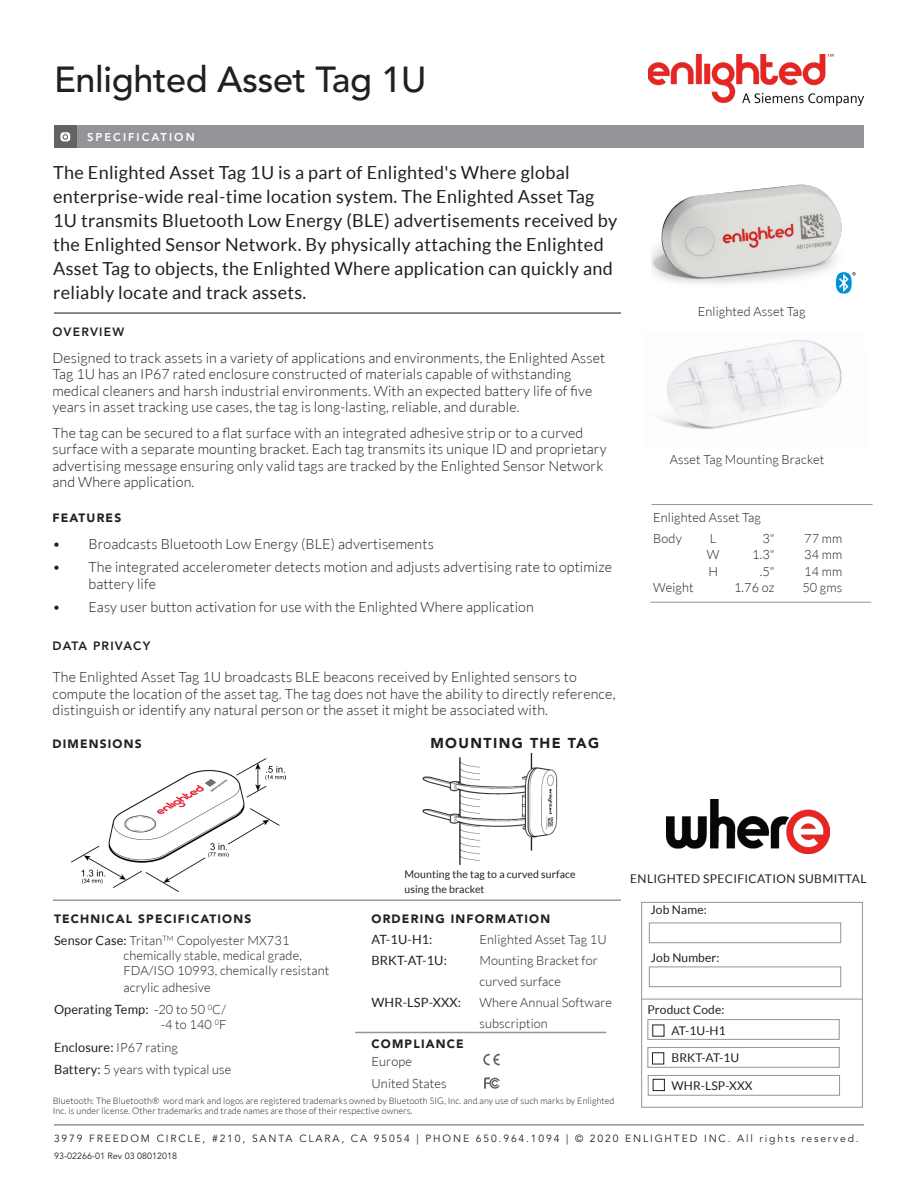
<style>
.page{position:relative;width:918px;height:1188px;background:#fff}
.page>*{position:absolute;margin:0;border:0;box-sizing:border-box;transform-origin:0 0}
.t1{font:500 36px "Avenir LT Std";letter-spacing:-.01em;color:#231f20}
.Headline_Paragraph{font:18px/24px "Lato";letter-spacing:.015em;color:#231f20}
.Body_Copy_Paragraph{font:300 14.25px/16.5px "Lato";letter-spacing:.01em;color:#231f20}
.t2{font:900 14.25px "Avenir LT Std";letter-spacing:.1em;color:#231f20}
.t3{font:300 12.75px/21px "Lato";letter-spacing:.01em;color:#231f20}
.t4{font:12.75px "Lato";letter-spacing:.01em;color:#231f20}
.Body_Copy_Paragraph-2{font:900 12px "Avenir LT Std";letter-spacing:.1em;color:#231f20}
.Spec_Submittal_Parag{font:12px "Lato";letter-spacing:.01em;color:#231f20}
.Spec_Submittal_Parag-2{font:12px "Lato";letter-spacing:.03em;color:#231f20}
.Body_Copy_Paragraph-3{font:800 12px "Avenir LT Std";letter-spacing:.1em;color:#231f20}
.t5{font:800 11.25px "Avenir LT Std";letter-spacing:.18em;color:#fff}
.t6{font:10.5px/15px "Lato";letter-spacing:.01em;color:#231f20}
.t7{font:10.35px "Avenir LT Std";letter-spacing:.18em;color:#231f20}
.t8{font:300 9px/10.5px "Lato";letter-spacing:.01em;color:#231f20}
.t9{font:9px "Avenir LT Std";color:#231f20}
.s1{font-weight:400}
.s2{font-weight:300}
</style>
<div class="page">
<hr style="left:54px;top:1124px;width:810px;height:2px;background:#939598">
<div style="left:54px;top:125px;width:810px;height:23px;background:#939598"></div>
<div style="left:54px;top:125px;width:23px;height:23px;background:#636366"></div>
<svg style="left:60px;top:132px;width:10px;height:9px"></svg>
<hr style="left:54px;top:312px;width:567px;height:2px;background:#636366">
<img style="left:652px;top:184px;width:190px;height:100px">
<div style="left:641px;top:902px;width:222px;height:206px;border:1px solid #939598"></div>
<div style="left:649px;top:923px;width:192px;height:20px;border:1px solid #939598"></div>
<div style="left:649px;top:967px;width:192px;height:20px;border:1px solid #939598"></div>
<div style="left:647px;top:1019px;width:193px;height:21px;border:1px solid #939598"></div>
<div style="left:647px;top:1047px;width:193px;height:21px;border:1px solid #939598"></div>
<hr style="left:641px;top:999px;width:222px;height:1px;background:#939598">
<div style="left:652px;top:1053px;width:12px;height:11px;border:1px solid #231f20"></div>
<div style="left:648px;top:1075px;width:192px;height:21px;border:1px solid #939598"></div>
<div style="left:653px;top:1079px;width:12px;height:12px;border:1px solid #231f20"></div>
<hr style="left:650px;top:602px;width:221px;height:1px;background:#939598">
<hr style="left:652px;top:504px;width:221px;height:1px;background:#939598">
<img style="left:72px;top:758px;width:213px;height:134px">
<hr style="left:53px;top:899px;width:568px;height:2px;background:#939598">
<img style="left:666px;top:800px;width:164px;height:54px">
<img style="left:422px;top:754px;width:136px;height:111px">
<img style="left:662px;top:339px;width:180px;height:90px">
<svg style="left:836px;top:272px;width:20px;height:22px"></svg>
<hr style="left:355px;top:1032px;width:251px;height:1px;background:#939598">
<svg style="left:483px;top:1054px;width:17px;height:11px"></svg>
<svg style="left:484px;top:1077px;width:16px;height:12px"></svg>
<img style="left:648px;top:54px;width:216px;height:52px">
<p class="t1" style="left:54px;top:59px;width:374px">Enlighted Asset Tag 1U</p>
<p class="t5" style="left:87px;top:131px;width:109px">SPECIFICATION</p>
<p class="Headline_Paragraph" style="left:53px;top:160px;width:566px">The Enlighted Asset Tag 1U is a part of Enlighted's Where global enterprise-wide real-time location system. The Enlighted Asset Tag 1U transmits Bluetooth Low Energy (BLE) advertisements received by the Enlighted Sensor Network. By physically attaching the Enlighted Asset Tag to objects, the Enlighted Where application can quickly and reliably locate and track assets.</p>
<p class="Body_Copy_Paragraph-3" style="left:52px;top:324px;width:73px">OVERVIEW</p>
<p class="Body_Copy_Paragraph" style="left:52px;top:349px;width:554px">Designed to track assets in a variety of applications and environments, the Enlighted Asset Tag 1U has an IP67 rated enclosure constructed of materials capable of withstanding medical cleaners and harsh industrial environments. With an expected battery life of five years in asset tracking use cases, the tag is long-lasting, reliable, and durable.</p>
<p class="Body_Copy_Paragraph" style="left:52px;top:424px;width:556px">The tag can be secured to a flat surface with an integrated adhesive strip or to a curved surface with a separate mounting bracket. Each tag transmits its unique ID and proprietary advertising message ensuring only valid tags are tracked by the Enlighted Sensor Network and Where application.</p>
<p class="Body_Copy_Paragraph-2" style="left:52px;top:510px;width:70px">FEATURES</p>
<p class="Body_Copy_Paragraph" style="left:52px;top:535px;width:383px">• Broadcasts Bluetooth Low Energy (BLE) advertisements</p>
<p class="Body_Copy_Paragraph" style="left:88px;top:559px;width:525px;text-indent:-36px">• The integrated accelerometer detects motion and adjusts advertising rate to optimize battery life</p>
<p class="Body_Copy_Paragraph" style="left:52px;top:598px;width:483px">• Easy user button activation for use with the Enlighted Where application</p>
<p class="Body_Copy_Paragraph-3" style="left:52px;top:639px;width:99px">DATA PRIVACY</p>
<p class="Body_Copy_Paragraph" style="left:52px;top:669px;width:565px">The Enlighted Asset Tag 1U broadcasts BLE beacons received by Enlighted sensors to compute the location of the asset tag. The tag does not have the ability to directly reference, distinguish or identify any natural person or the asset it might be associated with.</p>
<p class="Body_Copy_Paragraph-2" style="left:52px;top:737px;width:91px">DIMENSIONS</p>
<p class="t2" style="left:430px;top:735px;width:170px">MOUNTING THE TAG</p>
<p class="t3" style="left:698px;top:301px;width:109px">Enlighted Asset Tag</p>
<p class="t3" style="left:670px;top:449px;width:156px">Asset Tag Mounting Bracket</p>
<p class="t3" style="left:653px;top:507px;width:109px">Enlighted Asset Tag</p>
<p class="t3" style="left:653px;top:528px;width:30px">Body</p>
<p class="t3" style="left:710px;top:528px;width:8px">L</p>
<p class="t3" style="left:762px;top:528px;width:14px">3"</p>
<p class="t3" style="left:804px;top:528px;width:40px">77 mm</p>
<p class="t3" style="left:707px;top:544px;width:14px">W</p>
<p class="t3" style="left:752px;top:544px;width:24px">1.3"</p>
<p class="t3" style="left:804px;top:544px;width:40px">34 mm</p>
<p class="t3" style="left:708px;top:561px;width:11px">H</p>
<p class="t3" style="left:760px;top:561px;width:16px">.5"</p>
<p class="t3" style="left:804px;top:561px;width:40px">14 mm</p>
<p class="t3" style="left:653px;top:577px;width:42px">Weight</p>
<p class="t3" style="left:734px;top:577px;width:42px">1.76 oz</p>
<p class="t3" style="left:802px;top:577px;width:41px">50 gms</p>
<p class="Body_Copy_Paragraph-2" style="left:54px;top:911px;width:199px">TECHNICAL SPECIFICATIONS</p>
<p class="t3" style="left:54px;top:930px;width:237px"><span class="s1">Sensor Case:</span> Tritan<sup>TM</sup> Copolyester MX731</p>
<p class="t3" style="left:124px;top:945px;width:180px">chemically stable, medical grade,</p>
<p class="t3" style="left:124px;top:963px;width:207px;line-height:16.5px">FDA/ISO 10993, chemically resistant acrylic adhesive</p>
<p class="t3" style="left:54px;top:1002px;width:174px;line-height:15px;text-align:right"><span class="s1">Operating Temp:</span> -20 to 50 <sup>0</sup>C/ -4 to 140 <sup>0</sup>F</p>
<p class="t4" style="left:54px;top:1040px;width:126px">Enclosure: <span class="s2">IP67 rating</span></p>
<p class="t3" style="left:54px;top:1059px;width:179px"><span class="s1">Battery:</span> 5 years with typical use</p>
<p class="t6" style="left:405px;top:866px;width:173px">Mounting the tag to a curved surface using the bracket</p>
<p class="Body_Copy_Paragraph-2" style="left:372px;top:911px;width:180px">ORDERING INFORMATION</p>
<p class="t4" style="left:372px;top:932px;width:63px">AT-1U-H1:</p>
<p class="t3" style="left:480px;top:929px;width:129px">Enlighted Asset Tag 1U</p>
<p class="t4" style="left:372px;top:953px;width:77px">BRKT-AT-1U:</p>
<p class="t3" style="left:479px;top:950px;width:120px">Mounting Bracket for curved surface</p>
<p class="t4" style="left:372px;top:995px;width:91px">WHR-LSP-XXX:</p>
<p class="t3" style="left:480px;top:992px;width:134px">Where Annual Software subscription</p>
<p class="Body_Copy_Paragraph-2" style="left:372px;top:1037px;width:94px">COMPLIANCE</p>
<p class="t3" style="left:372px;top:1051px;width:42px">Europe</p>
<p class="t3" style="left:372px;top:1073px;width:77px">United States</p>
<p class="t8" style="left:53px;top:1095px;width:563px">Bluetooth: The Bluetooth® word mark and logos are registered trademarks owned by Bluetooth SIG, Inc. and any use of such marks by Enlighted<br>Inc. is under license. Other trademarks and trade names are those of their respective owners.</p>
<p class="Spec_Submittal_Parag-2" style="left:630px;top:872px;width:238px">ENLIGHTED SPECIFICATION SUBMITTAL</p>
<p class="Spec_Submittal_Parag" style="left:650px;top:903px;width:58px">Job Name:</p>
<p class="Spec_Submittal_Parag" style="left:651px;top:951px;width:70px">Job Number:</p>
<p class="Spec_Submittal_Parag" style="left:647px;top:1003px;width:78px">Product Code:</p>
<p class="Spec_Submittal_Parag" style="left:671px;top:1024px;width:56px">AT-1U-H1</p>
<p class="Spec_Submittal_Parag" style="left:671px;top:1051px;width:69px">BRKT-AT-1U</p>
<p class="Spec_Submittal_Parag" style="left:671px;top:1079px;width:83px">WHR-LSP-XXX</p>
<p class="t7" style="left:54px;top:1133px;width:806px">3979 FREEDOM CIRCLE, #210, SANTA CLARA, CA 95054 | PHONE 650.964.1094 | © 2020 ENLIGHTED INC. All rights reserved.</p>
<p class="t9" style="left:54px;top:1151px;width:125px">93-02266-01 Rev 03 08012018</p>
</div>
